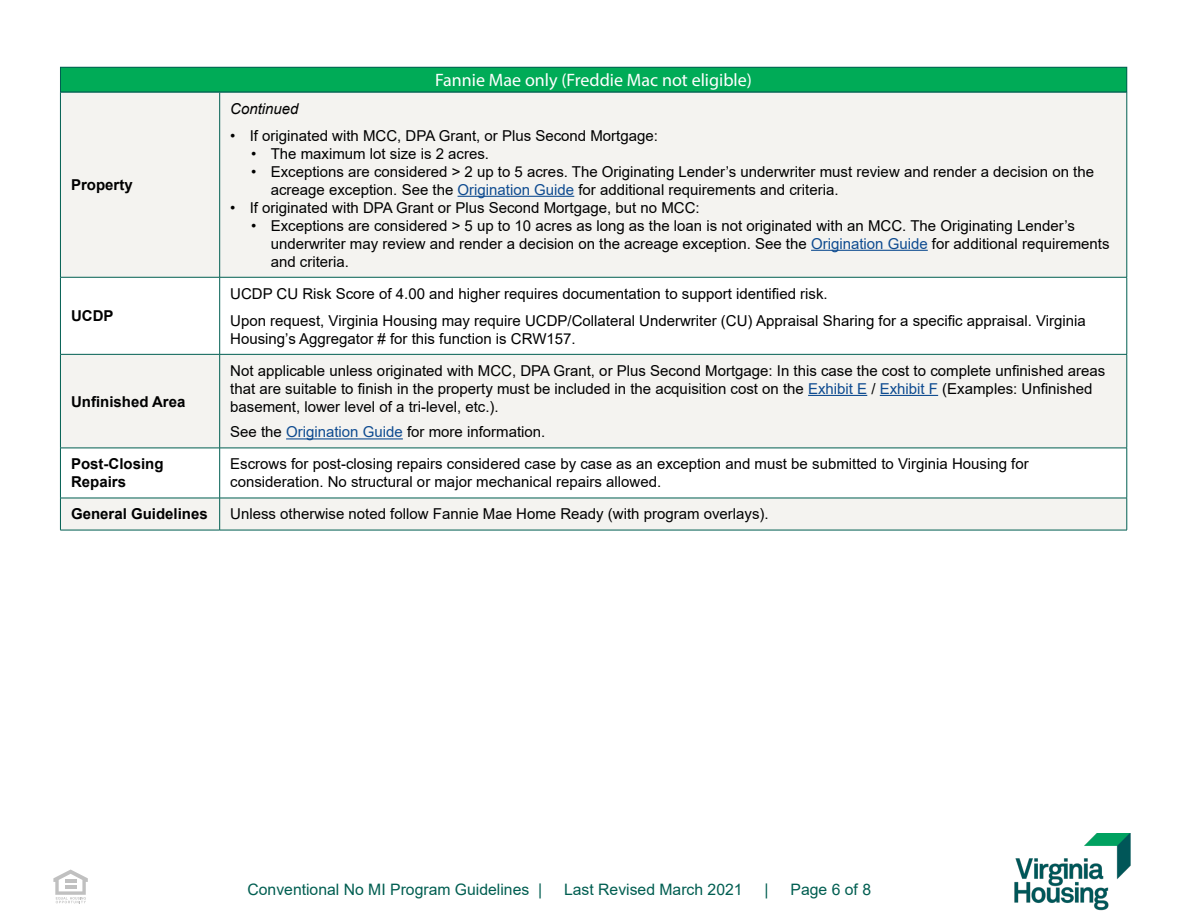
<style>
.page{position:relative;width:1188px;height:918px;background:#fff}
.page>*{position:absolute;margin:0;border:0;box-sizing:border-box;transform-origin:0 0}
.t1{font:18px "Myriad Pro";color:#fff}
.t2{font:15.75px "Arial";color:#005e51}
.t3{font:15px/18px "Arial";color:#000}
.t4{font:700 15px/18px "Arial";color:#000}
.t5{font:italic 15px "Arial";color:#000}
.s1{color:#0e4b90}
</style>
<div class="page">
<div style="left:60px;top:67px;width:1067px;height:25px;background:#00ab57"></div>
<div style="left:60px;top:67px;width:1067px;height:25px;border:1px solid #005e51"></div>
<img style="left:1014px;top:833px;width:117px;height:78px">
<svg style="left:53px;top:870px;width:35px;height:33px"></svg>
<svg style="left:61px;top:93px;width:1066px;height:437px;fill:#f4f3f0"></svg>
<hr style="left:60px;top:92px;width:160px;height:1px;background:#005e51">
<hr style="left:60px;top:92px;width:1px;height:185px;background:#005e51">
<hr style="left:220px;top:92px;width:907px;height:1px;background:#005e51">
<hr style="left:219px;top:92px;width:1px;height:185px;background:#005e51">
<hr style="left:1127px;top:92px;width:1px;height:185px;background:#005e51">
<hr style="left:60px;top:277px;width:160px;height:1px;background:#005e51">
<hr style="left:60px;top:277px;width:1px;height:77px;background:#005e51">
<hr style="left:220px;top:277px;width:907px;height:1px;background:#005e51">
<hr style="left:219px;top:277px;width:1px;height:77px;background:#005e51">
<hr style="left:1127px;top:277px;width:1px;height:77px;background:#005e51">
<hr style="left:60px;top:354px;width:160px;height:1px;background:#005e51">
<hr style="left:60px;top:355px;width:1px;height:93px;background:#005e51">
<hr style="left:220px;top:354px;width:907px;height:1px;background:#005e51">
<hr style="left:219px;top:355px;width:1px;height:93px;background:#005e51">
<hr style="left:1127px;top:355px;width:1px;height:93px;background:#005e51">
<hr style="left:60px;top:448px;width:160px;height:1px;background:#005e51">
<hr style="left:60px;top:448px;width:1px;height:50px;background:#005e51">
<hr style="left:220px;top:448px;width:907px;height:1px;background:#005e51">
<hr style="left:219px;top:448px;width:1px;height:50px;background:#005e51">
<hr style="left:1127px;top:448px;width:1px;height:50px;background:#005e51">
<hr style="left:60px;top:498px;width:160px;height:1px;background:#005e51">
<hr style="left:60px;top:498px;width:1px;height:32px;background:#005e51">
<hr style="left:220px;top:498px;width:907px;height:1px;background:#005e51">
<hr style="left:219px;top:498px;width:1px;height:32px;background:#005e51">
<hr style="left:1127px;top:498px;width:1px;height:32px;background:#005e51">
<hr style="left:60px;top:530px;width:160px;height:1px;background:#005e51">
<hr style="left:220px;top:530px;width:907px;height:1px;background:#005e51">
<hr style="left:458px;top:196px;width:116px;height:1px;background:#0e4b90">
<hr style="left:811px;top:250px;width:117px;height:1px;background:#0e4b90">
<hr style="left:808px;top:395px;width:59px;height:1px;background:#0e4b90">
<hr style="left:880px;top:395px;width:58px;height:1px;background:#0e4b90">
<hr style="left:286px;top:438px;width:117px;height:1px;background:#0e4b90">
<p class="t4" style="left:71px;top:176px;width:63px">Property</p>
<p class="t4" style="left:71px;top:307px;width:44px">UCDP</p>
<p class="t4" style="left:71px;top:392px;width:116px">Unfinished Area</p>
<p class="t1" style="left:435px;top:69px;width:318px">Fannie Mae only (Freddie Mac not eligible)</p>
<p class="t5" style="left:230px;top:99px;width:70px">Continued</p>
<p class="t3" style="left:230px;top:126px;width:429px">• If originated with MCC, DPA Grant, or Plus Second Mortgage:</p>
<p class="t3" style="left:251px;top:144px;width:239px">• The maximum lot size is 2 acres.</p>
<p class="t3" style="left:271px;top:162px;width:825px;text-indent:-20px">• Exceptions are considered &gt; 2 up to 5 acres. The Originating Lender’s underwriter must review and render a decision on the acreage exception. See the <span class="s1">Origination Guide</span> for additional requirements and criteria.</p>
<p class="t3" style="left:230px;top:198px;width:471px">• If originated with DPA Grant or Plus Second Mortgage, but no MCC:</p>
<p class="t3" style="left:271px;top:216px;width:840px;text-indent:-20px">• Exceptions are considered &gt; 5 up to 10 acres as long as the loan is not originated with an MCC. The Originating Lender’s underwriter may review and render a decision on the acreage exception. See the <span class="s1">Origination Guide</span> for additional requirements and criteria.</p>
<p class="t3" style="left:230px;top:280px;width:857px;line-height:27px">UCDP CU Risk Score of 4.00 and higher requires documentation to support identified risk.<br>Upon request, Virginia Housing may require UCDP/Collateral Underwriter (CU) Appraisal Sharing for a specific appraisal. Virginia</p>
<p class="t3" style="left:230px;top:329px;width:347px">Housing’s Aggregator # for this function is CRW157.</p>
<p class="t3" style="left:230px;top:361px;width:877px">Not applicable unless originated with MCC, DPA Grant, or Plus Second Mortgage: In this case the cost to complete unfinished areas that are suitable to finish in the property must be included in the acquisition cost on the <span class="s1">Exhibit E</span> / <span class="s1">Exhibit F</span> (Examples: Unfinished basement, lower level of a tri-level, etc.).</p>
<p class="t3" style="left:230px;top:423px;width:317px">See the <span class="s1">Origination Guide</span> for more information.</p>
<p class="t4" style="left:71px;top:455px;width:94px">Post-Closing<br>Repairs</p>
<p class="t3" style="left:230px;top:455px;width:800px">Escrows for post-closing repairs considered case by case as an exception and must be submitted to Virginia Housing for consideration. No structural or major mechanical repairs allowed.</p>
<p class="t4" style="left:71px;top:505px;width:138px">General Guidelines</p>
<p class="t3" style="left:230px;top:505px;width:540px">Unless otherwise noted follow Fannie Mae Home Ready (with program overlays).</p>
<p class="t2" style="left:248px;top:879px;width:296px">Conventional No MI Program Guidelines |</p>
<p class="t2" style="left:564px;top:879px;width:180px">Last Revised March 2021</p>
<p class="t2" style="left:765px;top:879px;width:6px">|</p>
<p class="t2" style="left:791px;top:879px;width:82px">Page 6 of 8</p>
</div>
